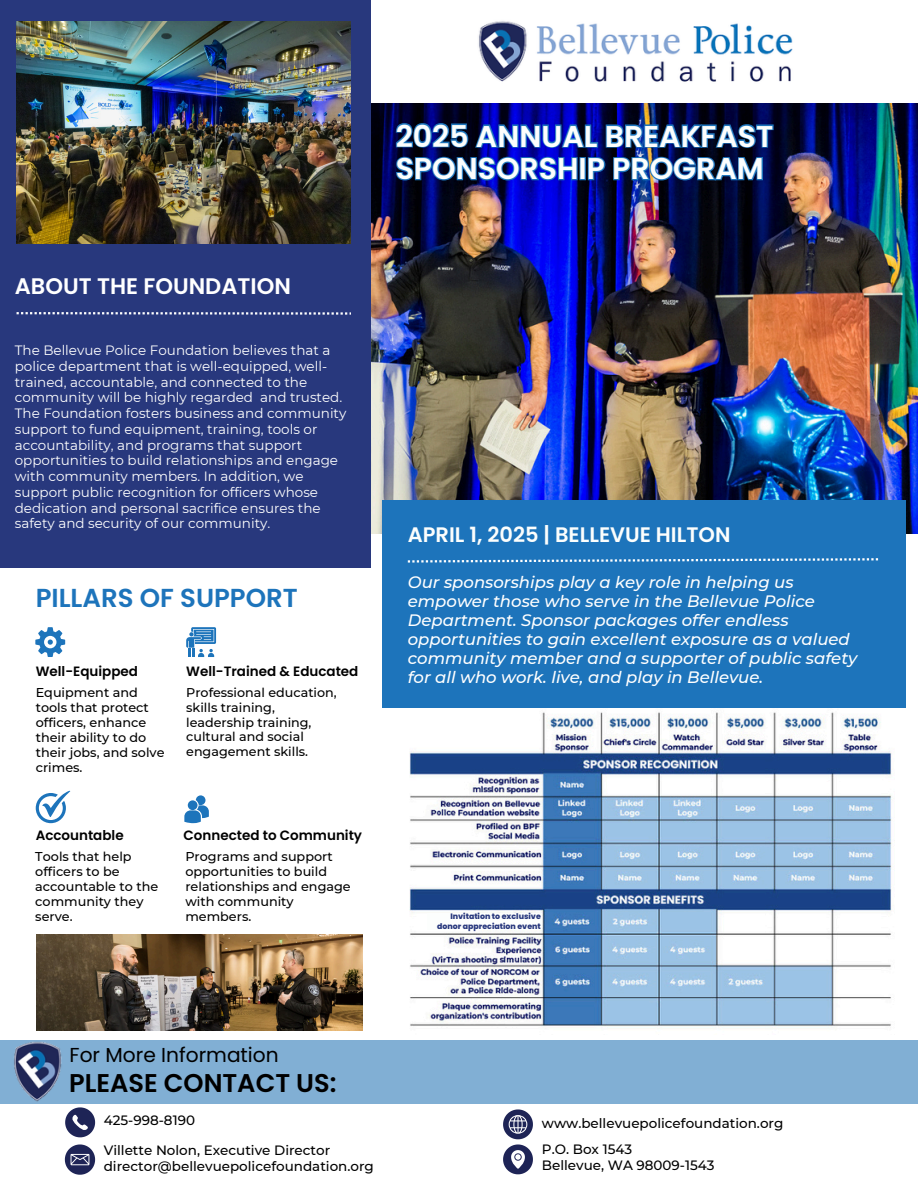
<style>
.page{position:relative;width:918px;height:1188px;background:#fff}
.page>*{position:absolute;margin:0;border:0;box-sizing:border-box;transform-origin:0 0}
.t1{font:600 30px/32.7px "Poppins";color:#fcfefd}
.t2{font:600 25.95px "Poppins";color:#1d74bb}
.t3{font:600 25.65px "Poppins";color:#000}
.t4{font:600 22.5px "Poppins";color:#fff}
.t5{font:600 21px "Poppins";color:#fcfefd}
.t6{font:20.25px "Poppins";color:#000}
.t7{font:italic 500 16.5px/19.2px "Montserrat";color:#fff}
.t8{font:13.5px/15.8px "Montserrat";color:#fff}
.t9{font:500 13.5px/15.8px "Montserrat";color:#000}
.t10{font:600 13.5px "Poppins";color:#000}
.t11{font:500 12.75px/14.9px "Montserrat";color:#000}
.t12{font:800 7.8px "Poppins";color:#28387d}
</style>
<div class="page">
<img style="left:371px;top:104px;width:547px;height:429px">
<div style="left:0;top:0;width:371px;height:568px;background:#28387d"></div>
<img style="left:409px;top:712px;width:483px;height:316px">
<div style="left:382px;top:501px;width:524px;height:207px;background:#1d74bb"></div>
<div style="left:0;top:1040px;width:918px;height:64px;background:#81afd4"></div>
<svg style="left:503px;top:1109px;width:30px;height:65px"></svg>
<svg style="left:65px;top:1107px;width:30px;height:30px"></svg>
<svg style="left:65px;top:1144px;width:30px;height:31px"></svg>
<img style="left:14px;top:1041px;width:48px;height:61px">
<svg style="left:408px;top:558px;width:470px;height:5px"></svg>
<svg style="left:17px;top:312px;width:334px;height:3px"></svg>
<img style="left:478px;top:21px;width:315px;height:61px">
<svg style="left:186px;top:627px;width:30px;height:30px"></svg>
<svg style="left:36px;top:791px;width:34px;height:32px"></svg>
<svg style="left:184px;top:795px;width:25px;height:28px"></svg>
<svg style="left:35px;top:627px;width:30px;height:30px"></svg>
<img style="left:17px;top:22px;width:334px;height:221px">
<img style="left:37px;top:935px;width:326px;height:95px">
<div style="left:427px;top:913px;width:115px;height:17px;background:#fcfefd"></div>
<svg style="left:394px;top:122px;width:381px;height:60px;background:#0d307e"></svg>
<h6 class="t1" style="left:396px;top:120px;width:379px">2025 ANNUAL BREAKFAST<br>SPONSORSHIP PROGRAM</h6>
<h6 class="t4" style="left:15px;top:270px;width:278px">ABOUT THE FOUNDATION</h6>
<h6 class="t8" style="left:15px;top:342px;width:333px">The Bellevue Police Foundation believes that a police department that is well-equipped, well&shy;trained, accountable, and connected to the community will be highly regarded and trusted.<br>The Foundation fosters business and community support to fund equipment, training, tools or accountability, and programs that support opportunities to build relationships and engage with community members. In addition, we support public recognition for officers whose dedication and personal sacrifice ensures the safety and security of our community.</h6>
<p class="t2" style="left:36px;top:580px;width:264px">PILLARS OF SUPPORT</p>
<h6 class="t10" style="left:36px;top:662px;width:104px">Well-Equipped</h6>
<h6 class="t11" style="left:36px;top:685px;width:130px">Equipment and tools that protect officers, enhance their ability to do their jobs, and solve crimes.</h6>
<h3 class="t10" style="left:186px;top:662px;width:174px">Well-Trained &amp; Educated</h3>
<h1 class="t11" style="left:186px;top:685px;width:152px">Professional education, skills training, leadership training, cultural and social engagement skills.</h1>
<h3 class="t10" style="left:36px;top:826px;width:90px">Accountable</h3>
<h5 class="t11" style="left:35px;top:849px;width:124px">Tools that help officers to be accountable to the community they serve.</h5>
<h2 class="t10" style="left:184px;top:826px;width:180px">Connected to Community</h2>
<p class="t11" style="left:185px;top:849px;width:167px">Programs and support opportunities to build relationships and engage with community members.</p>
<p class="t5" style="left:408px;top:520px;width:324px">APRIL 1, 2025 | BELLEVUE HILTON</p>
<h6 class="t7" style="left:408px;top:572px;width:451px">Our sponsorships play a key role in helping us empower those who serve in the Bellevue Police Department. Sponsor packages offer endless opportunities to gain excellent exposure as a valued community member and a supporter of public safety for all who work. live, and play in Bellevue.</h6>
<h4 class="t12" style="left:450px;top:911px;width:92px">Invitation to exclusive</h4>
<h2 class="t12" style="left:437px;top:920px;width:105px">donor appreciation event</h2>
<h6 class="t6" style="left:70px;top:1041px;width:211px">For More Information</h6>
<p class="t3" style="left:69px;top:1065px;width:269px">PLEASE CONTACT US:</p>
<p class="t9" style="left:104px;top:1112px;width:93px">425-998-8190</p>
<p class="t9" style="left:542px;top:1115px;width:243px">www.bellevuepolicefoundation.org</p>
<p class="t9" style="left:542px;top:1141px;width:174px">P.O. Box 1543<br>Bellevue, WA 98009-1543</p>
<p class="t9" style="left:104px;top:1143px;width:272px">Villette Nolon, Executive Director director@bellevuepolicefoundation.org</p>
</div>
